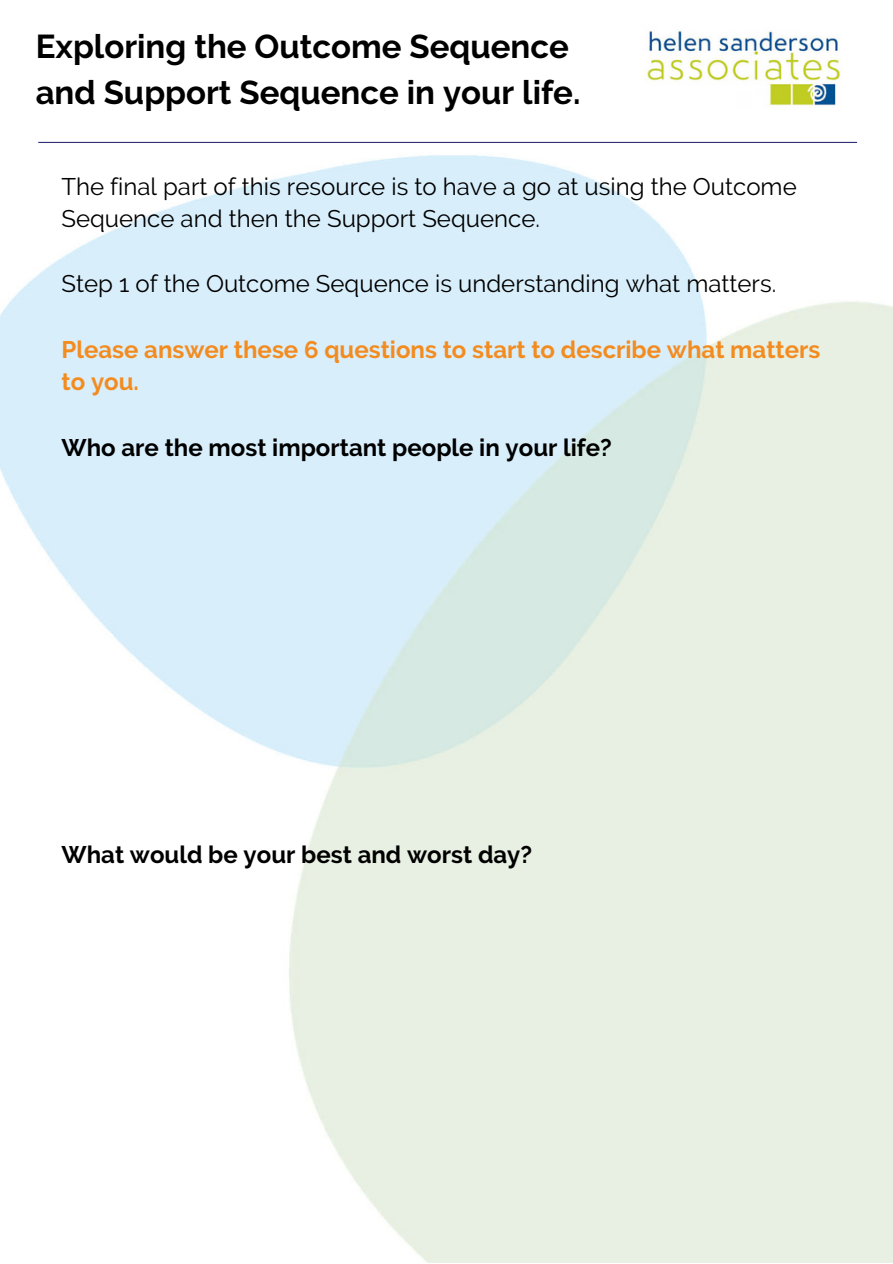
<style>
.page{position:relative;width:893px;height:1264px;background:#fff}
.page>*{position:absolute;margin:0;border:0;box-sizing:border-box;transform-origin:0 0}
.t1{font:700 33px/46px "Raleway";color:#000}
.t2{font:24px/32.5px "Raleway";color:#000}
.t3{font:700 24px "Raleway";color:#000}
.t4{font:700 24px/32.5px "Raleway";color:#f38c20}
</style>
<div class="page">
<img style="left:644px;top:29px;width:198px;height:79px">
<hr style="left:38px;top:142px;width:819px;height:1px;background:#313074">
<h1 class="t1" style="left:36px;top:24px;width:546px">Exploring the Outcome Sequence and Support Sequence in your life.</h1>
<p class="t2" style="left:61px;top:170px;width:736px">The final part of this resource is to have a go at using the Outcome<br>Sequence and then the Support Sequence.</p>
<p class="t2" style="left:61px;top:268px;width:716px">Step 1 of the Outcome Sequence is understanding what matters.</p>
<p class="t4" style="left:61px;top:333px;width:760px">Please answer these 6 questions to start to describe what matters to you.</p>
<p class="t3" style="left:61px;top:433px;width:552px">Who are the most important people in your life?</p>
<p class="t3" style="left:61px;top:840px;width:472px">What would be your best and worst day?</p>
</div>
